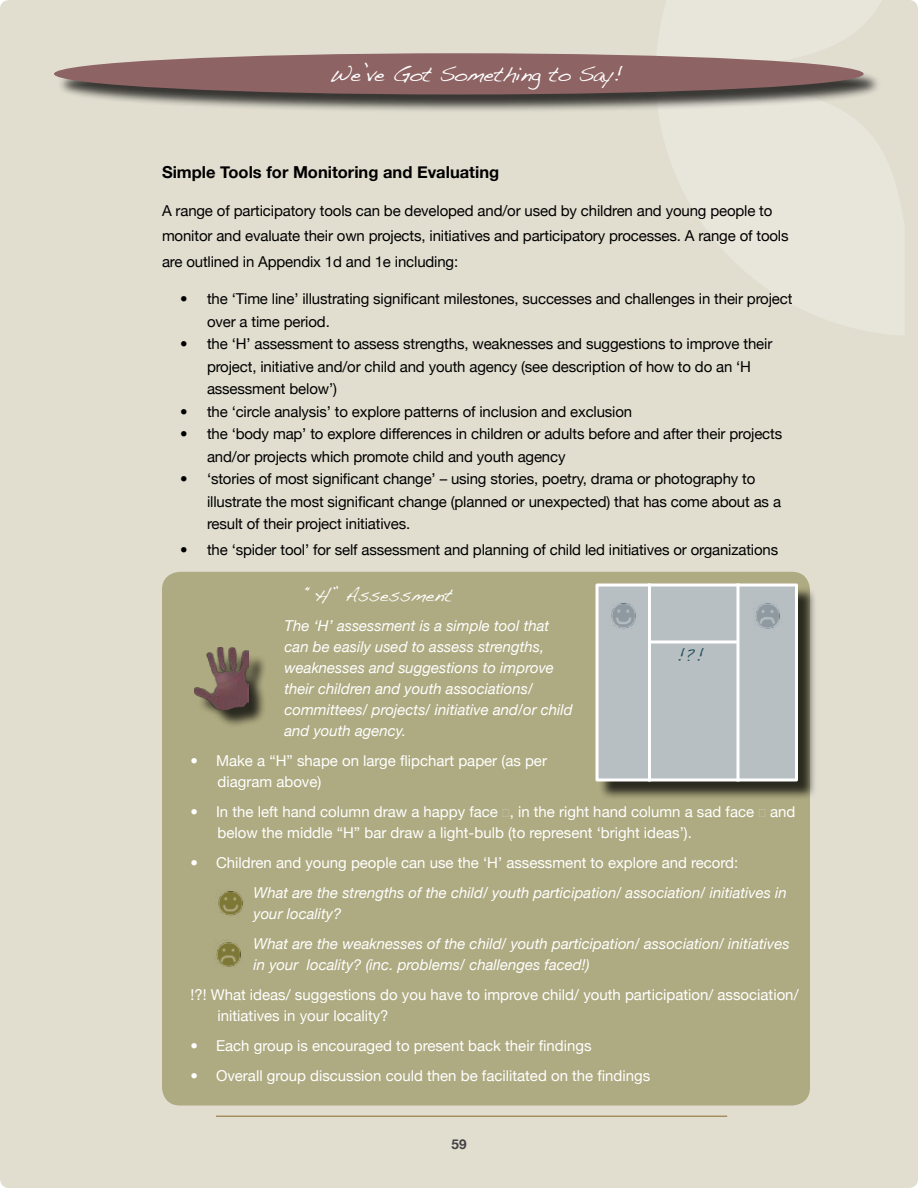
<style>
.page{position:relative;width:918px;height:1188px;background:#e1ded0}
.page>*{position:absolute;margin:0;border:0;box-sizing:border-box;transform-origin:0 0}
.t1{font:21px "Handwriting Dakota";letter-spacing:-.025em;color:#fff}
.t2{font:18px "Handwriting Dakota";color:#fff}
.t3{font:18px "Handwriting Dakota";color:#215159}
.t4{font:700 16.5px "Helvetica Neue";color:#000}
.t5{font:15px/22.5px "Helvetica Neue";letter-spacing:-.01em;color:#000}
.t6{font:15px/21px "Helvetica Neue";color:#fff}
.t7{font:italic 15px/21px "Helvetica Neue";color:#fff}
.t8{font:700 13.5px "Helvetica Neue";color:#434142}
.s1{font-weight:700}
</style>
<div class="page">
<svg style="left:659px;top:113px;width:245px;height:222px;fill:#e8e5db"></svg>
<svg style="left:657px;top:0;width:224px;height:55px"></svg>
<hr style="left:216px;top:1116px;width:511px;height:1px;background:#896628">
<div style="left:56px;top:55px;width:825px;height:58px;background:#000;opacity:.75"></div>
<div style="left:54px;top:53px;width:810px;height:41px;background:#8e6364;border-radius:50%"></div>
<div style="left:162px;top:572px;width:648px;height:534px;background:#aeaa81;border-radius:18px"></div>
<img style="left:218px;top:891px;width:25px;height:25px">
<img style="left:216px;top:942px;width:25px;height:25px">
<div style="left:598px;top:586px;width:218px;height:214px;background:#000;opacity:.75"></div>
<div style="left:596px;top:584px;width:202px;height:198px;background:#b8bfc3;border:3px solid #fff"></div>
<hr style="left:648px;top:584px;width:3px;height:198px;background:#fff">
<hr style="left:736px;top:584px;width:3px;height:198px;background:#fff">
<svg style="left:651px;top:640px;width:86px;height:4px"></svg>
<img style="left:611px;top:603px;width:25px;height:26px">
<img style="left:755px;top:603px;width:25px;height:26px">
<div style="left:197px;top:650px;width:69px;height:77px;background:#000;opacity:.75"></div>
<img style="left:194px;top:648px;width:54px;height:62px">
<h1 class="t1" style="left:329px;top:61px;width:295px">We’ve Got Something to Say!</h1>
<p class="t4" style="left:162px;top:162px;width:339px">Simple Tools for Monitoring and Evaluating</p>
<p class="t5" style="left:162px;top:197px;width:628px;line-height:25.5px">A range of participatory tools can be developed and/or used by children and young people to monitor and evaluate their own projects, initiatives and participatory processes. A range of tools are outlined in Appendix 1d and 1e including:</p>
<p class="t5" style="left:207px;top:287px;width:587px;text-indent:-27px"><span class="s1">•</span> the ‘Time line’ illustrating significant milestones, successes and challenges in their project over a time period.</p>
<p class="t5" style="left:207px;top:332px;width:567px;text-indent:-27px"><span class="s1">•</span> the ‘H’ assessment to assess strengths, weaknesses and suggestions to improve their project, initiative and/or child and youth agency (see description of how to do an ‘H assessment below’)</p>
<p class="t5" style="left:180px;top:400px;width:454px"><span class="s1">•</span> the ‘circle analysis’ to explore patterns of inclusion and exclusion</p>
<p class="t5" style="left:207px;top:422px;width:577px;text-indent:-27px"><span class="s1">•</span> the ‘body map’ to explore differences in children or adults before and after their projects and/or projects which promote child and youth agency</p>
<p class="t5" style="left:207px;top:467px;width:576px;text-indent:-27px"><span class="s1">•</span> ‘stories of most significant change’ – using stories, poetry, drama or photography to illustrate the most significant change (planned or unexpected) that has come about as a result of their project initiatives.</p>
<p class="t5" style="left:180px;top:538px;width:600px"><span class="s1">•</span> the ‘spider tool’ for self assessment and planning of child led initiatives or organizations</p>
<p class="t2" style="left:306px;top:584px;width:148px">“H” Assessment</p>
<p class="t7" style="left:284px;top:614px;width:290px">The ‘H’ assessment is a simple tool that can be easily used to assess strengths, weaknesses and suggestions to improve their children and youth associations/ committees/ projects/ initiative and/or child and youth agency.</p>
<p class="t6" style="left:218px;top:749px;width:331px;text-indent:-27px"><span class="s1">•</span> Make a “H” shape on large flipchart paper (as per diagram above)</p>
<p class="t6" style="left:218px;top:800px;width:579px;text-indent:-27px">• In the left hand column draw a happy face ☺, in the right hand column a sad face ☺ and below the middle “H” bar draw a light-bulb (to represent ‘bright ideas’).</p>
<p class="t6" style="left:191px;top:851px;width:549px">• Children and young people can use the ‘H’ assessment to explore and record:</p>
<p class="t7" style="left:254px;top:881px;width:535px">What are the strengths of the child/ youth participation/ association/ initiatives in your locality?</p>
<p class="t7" style="left:254px;top:932px;width:538px">What are the weaknesses of the child/ youth participation/ association/ initiatives in your locality? (inc. problems/ challenges faced!)</p>
<p class="t6" style="left:218px;top:983px;width:583px;text-indent:-27px">!?! What ideas/ suggestions do you have to improve child/ youth participation/ association/ initiatives in your locality?</p>
<p class="t6" style="left:191px;top:1034px;width:403px">• Each group is encouraged to present back their findings</p>
<p class="t6" style="left:191px;top:1064px;width:461px">• Overall group discussion could then be facilitated on the findings</p>
<p class="t3" style="left:676px;top:644px;width:29px">!?!</p>
<p class="t8" style="left:451px;top:1136px;width:17px">59</p>
</div>
